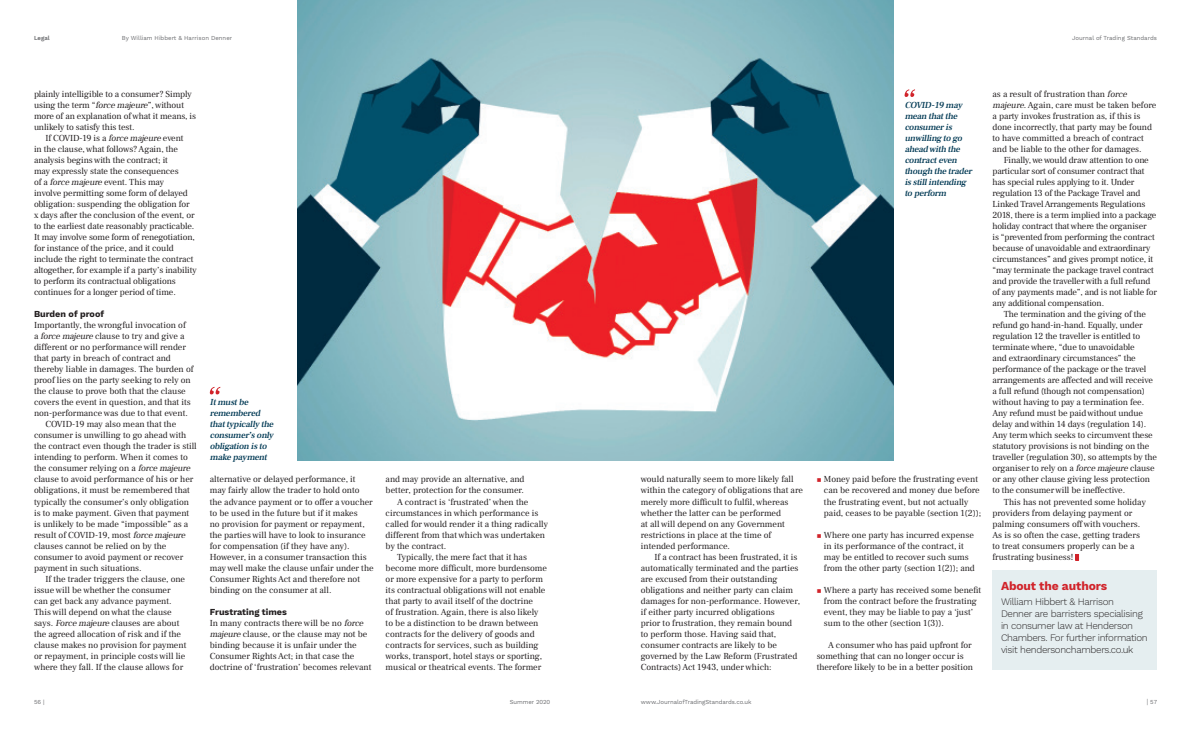
<style>
.page{position:relative;width:1191px;height:738px;background:#fff}
.page>*{position:absolute;margin:0;border:0;box-sizing:border-box;transform-origin:0 0}
.Standfirst{font:700 12px "Work Sans";letter-spacing:-.01em;color:#d1232a}
.Standfirst-2{font:300 9.8px/12px "Work Sans";letter-spacing:-.03em;color:#231f20}
.Body{font:9px/11px "Frank Ruhl Libre";color:#231f20}
.Body_no_indent{font:9px/11px "Frank Ruhl Libre";letter-spacing:-.01em;color:#231f20}
.PQ_Small{font:italic 500 9px/11px "Frank Ruhl Libre";color:#013954}
.Subhead{font:700 9px "Work Sans";color:#231f20}
.t1{font:6px "Work Sans";letter-spacing:-.005em;color:#6c6d70}
.t2{font:600 6px "Work Sans";color:#6c6d70}
.s1{font-style:italic}
.s2{font-family:"Work Sans";font-weight:300;font-size:8px;color:#d1232a}
.s3{color:#d1232a}
.s4{font-family:"Butler";font-size:7px}
</style>
<div class="page">
<svg style="left:210px;top:386px;width:10px;height:8px"></svg>
<svg style="left:904px;top:89px;width:11px;height:8px"></svg>
<div style="left:992px;top:570px;width:165px;height:99px;background:#e5eef0"></div>
<img style="left:298px;top:0;width:595px;height:460px">
<p class="t2" style="left:34px;top:34px;width:17px">Legal</p>
<p class="t1" style="left:122px;top:34px;width:112px">By William Hibbert &amp; Harrison Denner</p>
<p class="Body" style="left:34px;top:88px;width:164px">plainly intelligible to a consumer? Simply using the term “<span class="s1">force majeure</span>”, without more of an explanation of what it means, is unlikely to satisfy this test.</p>
<p class="Body_no_indent" style="left:34px;top:132px;width:164px;text-indent:11px">If COVID-19 is a <span class="s1">force majeure</span> event<br>in the clause, what follows? Again, the analysis begins with the contract; it<br>may expressly state the consequences<br>of a <span class="s1">force majeure</span> event. This may<br>involve permitting some form of delayed obligation: suspending the obligation for<br>x days after the conclusion of the event, or to the earliest date reasonably practicable.<br>It may involve some form of renegotiation, for instance of the price, and it could include the right to terminate the contract altogether, for example if a party’s inability to perform its contractual obligations continues for a longer period of time.</p>
<p class="Subhead" style="left:34px;top:309px;width:72px">Burden of proof</p>
<p class="Body" style="left:34px;top:319px;width:161px">Importantly, the wrongful invocation of<br>a <span class="s1">force majeure</span> clause to try and give a different or no performance will render that party in breach of contract and thereby liable in damages. The burden of proof lies on the party seeking to rely on the clause to prove both that the clause covers the event in question, and that its non-performance was due to that event.</p>
<p class="Body" style="left:34px;top:418px;width:164px;text-indent:11px">COVID-19 may also mean that the consumer is unwilling to go ahead with the contract even though the trader is still intending to perform. When it comes to the consumer relying on a <span class="s1">force majeure </span>clause to avoid performance of his or her obligations, it must be remembered that typically the consumer’s only obligation is to make payment. Given that payment is unlikely to be made “impossible” as a result of COVID-19, most <span class="s1">force majeure </span>clauses cannot be relied on by the consumer to avoid payment or recover payment in such situations.</p>
<p class="Body" style="left:34px;top:572px;width:154px;text-indent:11px">If the trader triggers the clause, one issue will be whether the consumer can get back any advance payment.<br>This will depend on what the clause says. <span class="s1">Force majeure</span> clauses are about the agreed allocation of risk and if the clause makes no provision for payment or repayment, in principle costs will lie where they fall. If the clause allows for</p>
<p class="PQ_Small" style="left:210px;top:396px;width:67px">Itmustbe remembered thattypically the consumer’sonly obligation isto make payment</p>
<p class="Body" style="left:210px;top:473px;width:165px">alternative or delayed performance, it may fairly allow the trader to hold onto the advance payment or to offer a voucher to be used in the future but if it makes<br>no provision for payment or repayment, the parties will have to look to insurance for compensation (if they have any).<br>However, in a consumer transaction this may well make the clause unfair under the Consumer Rights Act and therefore not binding on the consumer at all.</p>
<p class="Subhead" style="left:210px;top:606px;width:79px">Frustrating times</p>
<p class="Body_no_indent" style="left:210px;top:616px;width:163px">In many contracts there will be no <span class="s1">force majeure</span> clause, or the clause may not be binding because it is unfair under the Consumer Rights Act; in that case the doctrine of ‘frustration’ becomes relevant</p>
<p class="Body_no_indent" style="left:386px;top:473px;width:140px">and may provide an alternative, and better, protection for the consumer.</p>
<p class="Body" style="left:386px;top:495px;width:164px;text-indent:11px">A contract is ‘frustrated’ when the circumstances in which performance is called for would render it a thing radically different from that which was undertaken by the contract.</p>
<p class="Body" style="left:386px;top:550px;width:163px;text-indent:11px">Typically, the mere fact that it has become more difficult, more burdensome or more expensive for a party to perform its contractual obligations will not enable that party to avail itself of the doctrine<br>of frustration. Again, there is also likely to be a distinction to be drawn between contracts for the delivery of goods and contracts for services, such as building works, transport, hotel stays or sporting, musical or theatrical events. The former</p>
<p class="t1" style="left:1072px;top:34px;width:86px">Journal of Trading Standards</p>
<p class="Body" style="left:641px;top:473px;width:164px">would naturally seem to more likely fall within the category of obligations that are merely more difficult to fulfil, whereas whether the latter can be performed<br>at all will depend on any Government restrictions in place at the time of intended performance.</p>
<p class="Body" style="left:641px;top:550px;width:161px;text-indent:13px">If a contract has been frustrated, it is automatically terminated and the parties are excused from their outstanding obligations and neither party can claim damages for non-performance. However, if either party incurred obligations<br>prior to frustration, they remain bound to perform those. Having said that, consumer contracts are likely to be governed by the Law Reform (Frustrated Contracts) Act 1943, under which:</p>
<p class="PQ_Small" style="left:904px;top:99px;width:71px">COVID-19 may mean thatthe consumeris unwilling to go ahead with the contracteven though the trader isstillintending to perform</p>
<p class="Body" style="left:824px;top:473px;width:159px;text-indent:-7px"><span class="s2">▪</span> Money paid before the frustrating event can be recovered and money due before the frustrating event, but not actually paid, ceases to be payable (section 1(2));</p>
<p class="Body_no_indent" style="left:824px;top:528px;width:152px;text-indent:-7px"><span class="s2">▪</span> Where one party has incurred expense in its performance of the contract, it may be entitled to recover such sums from the other party (section 1(2)); and</p>
<p class="Body_no_indent" style="left:824px;top:583px;width:159px;text-indent:-7px"><span class="s2">▪</span> Where a party has received some benefit from the contract before the frustrating event, they may be liable to pay a ‘just’ sum to the other (section 1(3)).</p>
<p class="Body" style="left:816px;top:638px;width:158px;text-indent:11px">A consumer who has paid upfront for something that can no longer occur is therefore likely to be in a better position</p>
<p class="Body" style="left:992px;top:88px;width:165px">as a result of frustration than <span class="s1">force majeure</span>. Again, care must be taken before a party invokes frustration as, if this is done incorrectly, that party may be found to have committed a breach of contract and be liable to the other for damages.</p>
<p class="Body" style="left:992px;top:154px;width:166px;text-indent:11px">Finally, we would draw attention to one particular sort of consumer contract that has special rules applying to it. Under regulation 13 of the Package Travel and Linked Travel Arrangements Regulations 2018, there is a term implied into a package holiday contract that where the organiser<br>is “prevented from performing the contract because of unavoidable and extraordinary circumstances” and gives prompt notice, it “may terminate the package travel contract and provide the traveller with a full refund of any payments made”, and is not liable for any additional compensation.</p>
<p class="Body" style="left:992px;top:308px;width:166px;text-indent:11px">The termination and the giving of the refund go hand-in-hand. Equally, under regulation 12 the traveller is entitled to terminate where, “due to unavoidable<br>and extraordinary circumstances” the performance of the package or the travel arrangements are affected and will receive a full refund (though not compensation) without having to pay a termination fee.<br>Any refund must be paid without undue delay and within 14 days (regulation 14).<br>Any term which seeks to circumvent these statutory provisions is not binding on the traveller (regulation 30), so attempts by the organiser to rely on a <span class="s1">force majeure</span> clause or any other clause giving less protection to the consumer will be ineffective.</p>
<p class="Body" style="left:992px;top:495px;width:155px;text-indent:11px">This has not prevented some holiday providers from delaying payment or palming consumers off with vouchers.<br>As is so often the case, getting traders to treat consumers properly can be a frustrating business! <span class="s3">■</span></p>
<p class="Standfirst" style="left:1001px;top:578px;width:108px">About the authors</p>
<p class="Standfirst-2" style="left:1001px;top:595px;width:148px">William Hibbert &amp; Harrison<br>Denner are barristers specialising in consumer law at Henderson<br>Chambers. For further information visit hendersonchambers.co.uk</p>
<p class="t1" style="left:34px;top:697px;width:12px">56 |</p>
<p class="t1" style="left:510px;top:697px;width:42px">Summer 2020</p>
<p class="t1" style="left:641px;top:697px;width:112px">www.JournalofTradingStandards.co.uk</p>
<p class="t1" style="left:1147px;top:697px;width:12px"><span class="s4">|</span> 57</p>
</div>
